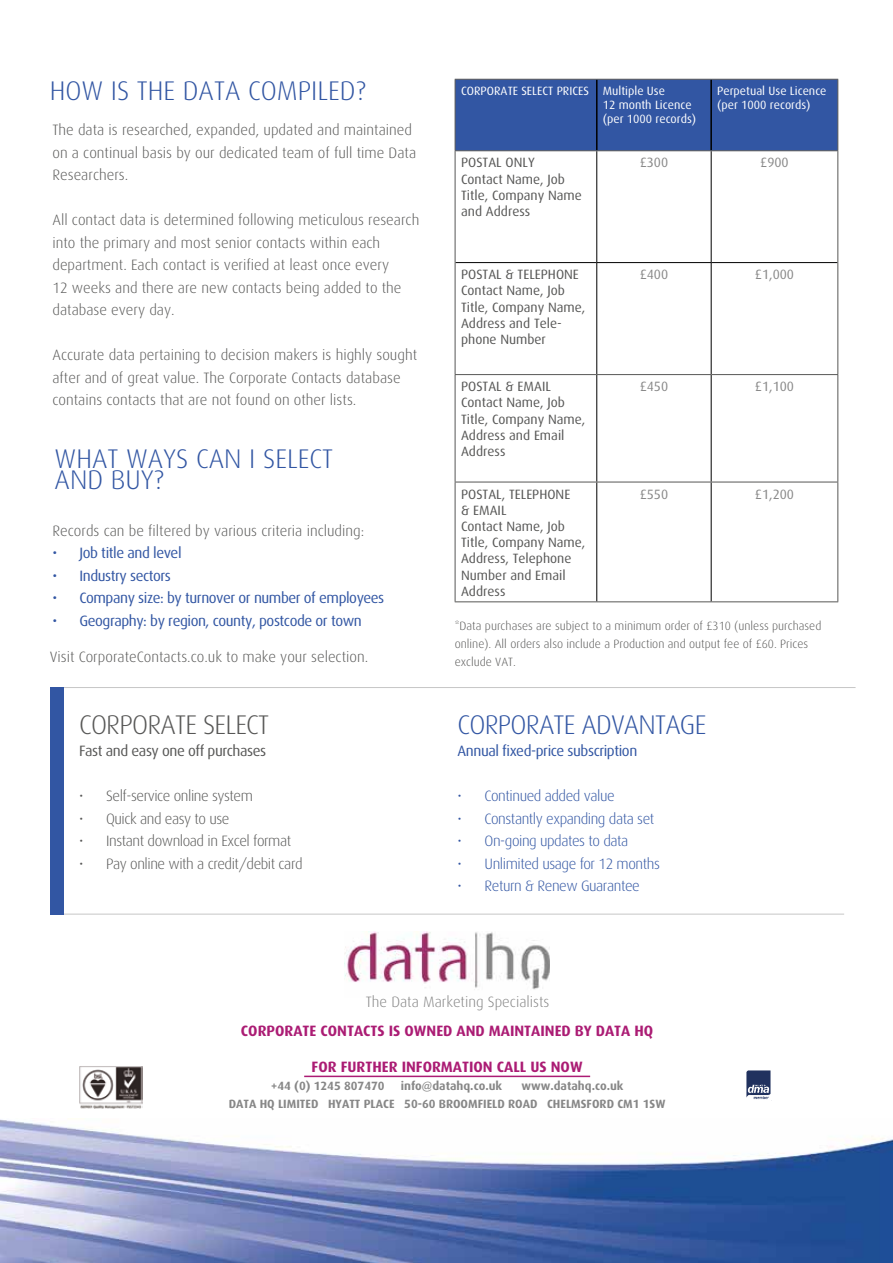
<style>
.page{position:relative;width:893px;height:1263px;background:#fff}
.page>*{position:absolute;margin:0;border:0;box-sizing:border-box;transform-origin:0 0}
.t1{font:300 27px/21px "Dax";color:#3256a3}
.t2{font:300 27px "Dax";letter-spacing:-.03em;color:#3256a3}
.t3{font:300 27px "Dax";letter-spacing:-.03em;color:#575756}
.t4{font:300 15px/22.5px "Dax";color:#575756}
.t5{font:15px "Dax";letter-spacing:-.03em;color:#3256a3}
.t6{font:300 15px "Dax";letter-spacing:-.03em;color:#3256a3}
.t7{font:300 15px "Dax";letter-spacing:-.03em;color:#575756}
.t8{font:700 15px "Dax";color:#ab1c74}
.t9{font:300 15px "Dax";color:#838383}
.t10{font:15px "Dax";letter-spacing:-.03em;color:#575756}
.t11{font:13.5px/16.2px "Dax";color:#575756}
.t12{font:13.5px "Dax";color:#878787}
.t13{font:300 12px/18px "Dax";color:#575756}
.t14{font:700 12px/18px "Dax";color:#878787}
.t15{font:12px/14.4px "Dax";color:#fff}
</style>
<div class="page">
<img style="left:79px;top:1066px;width:64px;height:43px">
<img style="left:747px;top:1070px;width:24px;height:30px">
<hr style="left:50px;top:687px;width:805px;height:1px;background:#c6c6c6">
<hr style="left:50px;top:914px;width:794px;height:1px;background:#c6c6c6">
<img style="left:0;top:1119px;width:893px;height:144px">
<div style="left:50px;top:688px;width:14px;height:227px;background:#3256a3"></div>
<hr style="left:304px;top:1076px;width:286px;height:1px;background:#ab1c74">
<div style="left:456px;top:80px;width:381px;height:70px;background:#3256a3"></div>
<hr style="left:596px;top:80px;width:1px;height:70px;background:#000">
<hr style="left:710px;top:80px;width:2px;height:70px;background:#000">
<hr style="left:455px;top:262px;width:142px;height:1px;background:#000">
<hr style="left:596px;top:151px;width:1px;height:111px;background:#000">
<hr style="left:711px;top:151px;width:1px;height:111px;background:#000">
<hr style="left:597px;top:262px;width:114px;height:1px;background:#000">
<hr style="left:596px;top:263px;width:1px;height:111px;background:#000">
<hr style="left:711px;top:262px;width:126px;height:1px;background:#000">
<hr style="left:711px;top:263px;width:1px;height:111px;background:#000">
<hr style="left:596px;top:375px;width:1px;height:107px;background:#000">
<hr style="left:711px;top:375px;width:1px;height:107px;background:#000">
<hr style="left:596px;top:482px;width:1px;height:119px;background:#000">
<hr style="left:711px;top:482px;width:1px;height:119px;background:#000">
<hr style="left:455px;top:151px;width:1px;height:112px;background:#575756">
<hr style="left:837px;top:151px;width:1px;height:112px;background:#575756">
<hr style="left:455px;top:263px;width:1px;height:111px;background:#575756">
<hr style="left:837px;top:263px;width:1px;height:111px;background:#575756">
<hr style="left:455px;top:482px;width:1px;height:119px;background:#575756">
<hr style="left:837px;top:482px;width:1px;height:119px;background:#575756">
<hr style="left:455px;top:601px;width:142px;height:1px;background:#575756">
<hr style="left:597px;top:601px;width:114px;height:1px;background:#575756">
<hr style="left:711px;top:601px;width:127px;height:1px;background:#575756">
<hr style="left:455px;top:374px;width:142px;height:1px;background:#575756">
<hr style="left:455px;top:375px;width:1px;height:107px;background:#575756">
<hr style="left:597px;top:374px;width:114px;height:1px;background:#575756">
<hr style="left:711px;top:374px;width:127px;height:1px;background:#575756">
<hr style="left:837px;top:375px;width:1px;height:107px;background:#575756">
<hr style="left:455px;top:482px;width:142px;height:1px;background:#575756">
<hr style="left:597px;top:482px;width:114px;height:1px;background:#575756">
<hr style="left:711px;top:482px;width:127px;height:1px;background:#575756">
<hr style="left:455px;top:79px;width:142px;height:1px;background:#575756">
<hr style="left:455px;top:80px;width:1px;height:70px;background:#575756">
<hr style="left:597px;top:79px;width:114px;height:1px;background:#575756">
<hr style="left:711px;top:79px;width:127px;height:1px;background:#575756">
<hr style="left:837px;top:80px;width:1px;height:70px;background:#575756">
<hr style="left:455px;top:150px;width:142px;height:1px;background:#575756">
<hr style="left:597px;top:150px;width:114px;height:1px;background:#575756">
<hr style="left:711px;top:150px;width:127px;height:1px;background:#575756">
<img style="left:345px;top:931px;width:205px;height:59px">
<h1 class="t1" style="left:50px;top:81px;width:317px">HOW IS THE DATA COMPILED?</h1>
<p class="t4" style="left:52px;top:119px;width:365px">The data is researched, expanded, updated and maintained on a continual basis by our dedicated team of full time Data<br>Researchers.</p>
<p class="t4" style="left:52px;top:209px;width:368px">All contact data is determined following meticulous research into the primary and most senior contacts within each department. Each contact is verified at least once every<br>12 weeks and there are new contacts being added to the database every day.</p>
<p class="t4" style="left:52px;top:344px;width:366px">Accurate data pertaining to decision makers is highly sought after and of great value. The Corporate Contacts database contains contacts that are not found on other lists.</p>
<h1 class="t1" style="left:55px;top:449px;width:280px">WHAT WAYS CAN I SELECT<br>AND BUY?</h1>
<p class="t4" style="left:52px;top:519px;width:313px">Records can be filtered by various criteria including:</p>
<p class="t5" style="left:52px;top:545px;width:131px">• Job title and level</p>
<p class="t5" style="left:52px;top:567px;width:120px">• Industry sectors</p>
<p class="t5" style="left:52px;top:590px;width:333px">• Company size: by turnover or number of employees</p>
<p class="t5" style="left:52px;top:612px;width:311px">• Geography: by region, county, postcode or town</p>
<p class="t4" style="left:50px;top:645px;width:320px">Visit CorporateContacts.co.uk to make your selection.</p>
<h1 class="t3" style="left:79px;top:709px;width:192px">CORPORATE SELECT</h1>
<p class="t10" style="left:79px;top:743px;width:189px">Fast and easy one off purchases</p>
<p class="t7" style="left:79px;top:788px;width:175px">• Self-service online system</p>
<p class="t7" style="left:79px;top:810px;width:152px">• Quick and easy to use</p>
<p class="t7" style="left:79px;top:833px;width:214px">• Instant download in Excel format</p>
<p class="t7" style="left:79px;top:855px;width:225px">• Pay online with a credit/debit card</p>
<p class="t15" style="left:603px;top:83px;width:95px;text-indent:-142px">CORPORATE SELECT PRICES Multiple Use<br>12 month Licence (per 1000 records)</p>
<p class="t15" style="left:717px;top:83px;width:111px">Perpetual Use Licence (per 1000 records)</p>
<p class="t11" style="left:461px;top:155px;width:122px">POSTAL ONLY<br>Contact Name, Job<br>Title, Company Name and Address</p>
<p class="t12" style="left:640px;top:155px;width:30px">£300</p>
<p class="t12" style="left:760px;top:155px;width:30px">£900</p>
<p class="t11" style="left:461px;top:267px;width:126px">POSTAL &amp; TELEPHONE<br>Contact Name, Job<br>Title, Company Name,<br>Address and Tele&shy;phone Number</p>
<p class="t12" style="left:640px;top:267px;width:30px">£400</p>
<p class="t12" style="left:755px;top:267px;width:41px">£1,000</p>
<p class="t11" style="left:461px;top:379px;width:126px">POSTAL &amp; EMAIL<br>Contact Name, Job<br>Title, Company Name,<br>Address and Email<br>Address</p>
<p class="t12" style="left:640px;top:379px;width:30px">£450</p>
<p class="t12" style="left:755px;top:379px;width:41px">£1,100</p>
<p class="t11" style="left:461px;top:486px;width:126px">POSTAL, TELEPHONE<br>&amp; EMAIL<br>Contact Name, Job<br>Title, Company Name,<br>Address, Telephone<br>Number and Email<br>Address</p>
<p class="t12" style="left:640px;top:486px;width:30px">£550</p>
<p class="t12" style="left:755px;top:486px;width:41px">£1,200</p>
<p class="t13" style="left:455px;top:617px;width:368px">*Data purchases are subject to a minimum order of £310 (unless purchased online). All orders also include a Production and output fee of £60. Prices exclude VAT.</p>
<h1 class="t2" style="left:458px;top:709px;width:250px">CORPORATE ADVANTAGE</h1>
<p class="t5" style="left:458px;top:743px;width:181px">Annual fixed-price subscription</p>
<p class="t6" style="left:458px;top:788px;width:159px">• Continued added value</p>
<p class="t6" style="left:458px;top:810px;width:198px">• Constantly expanding data set</p>
<p class="t6" style="left:458px;top:833px;width:172px">• On-going updates to data</p>
<p class="t6" style="left:458px;top:855px;width:204px">• Unlimited usage for 12 months</p>
<p class="t6" style="left:458px;top:878px;width:184px">• Return &amp; Renew Guarantee</p>
<p class="t9" style="left:366px;top:994px;width:185px">The Data Marketing Specialists</p>
<p class="t8" style="left:241px;top:1022px;width:414px">CORPORATE CONTACTS IS OWNED AND MAINTAINED BY DATA HQ</p>
<p class="t8" style="left:312px;top:1058px;width:272px">FOR FURTHER INFORMATION CALL US NOW</p>
<p class="t14" style="left:271px;top:1077px;width:115px">+44 (0) 1245 807470</p>
<p class="t14" style="left:401px;top:1077px;width:103px">info@datahq.co.uk</p>
<p class="t14" style="left:229px;top:1077px;width:438px;text-indent:293px">www.datahq.co.uk<br>DATA HQ LIMITED HYATT PLACE 50-60 BROOMFIELD ROAD CHELMSFORD CM1 1SW</p>
</div>
